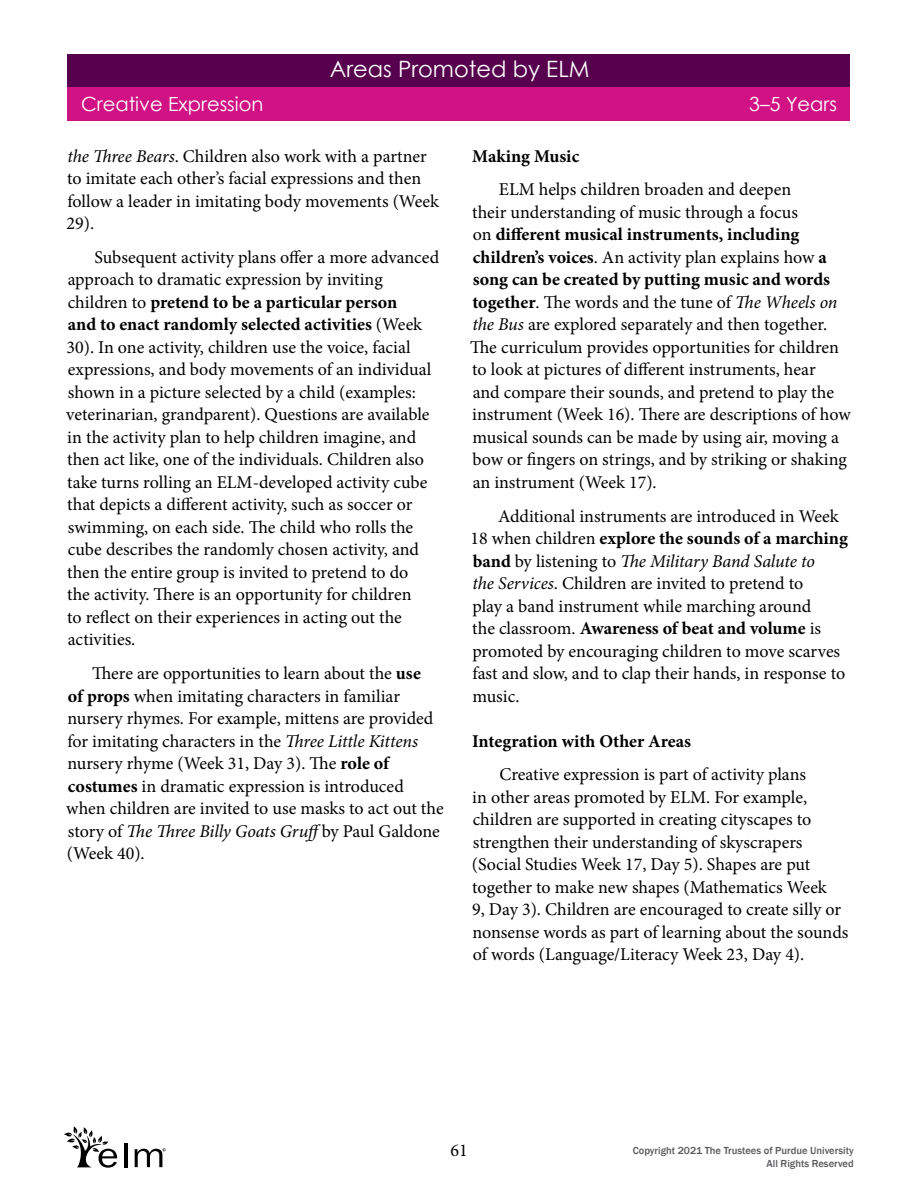
<style>
.page{position:relative;width:918px;height:1188px;background:#fff}
.page>*{position:absolute;margin:0;border:0;box-sizing:border-box;transform-origin:0 0}
.t1{font:22.5px "Century Gothic";color:#fff}
.t2{font:19.5px "Century Gothic";color:#fff}
.t3{font:18px/22.5px "Minion Pro";color:#000}
.t4{font:700 18px "Minion Pro";color:#000}
.t5{font:500 10.5px/12.6px "Franklin Gothic";color:#58595b;text-align:right}
.s1{font-style:italic}
.s2{font-weight:700}
</style>
<div class="page">
<div style="left:68px;top:54px;width:782px;height:34px;background:#56004e"></div>
<div style="left:68px;top:87px;width:782px;height:34px;background:#d11284"></div>
<hr style="left:124px;top:1143px;width:3px;height:24px;background:#000">
<svg style="left:64px;top:1126px;width:53px;height:42px"></svg>
<svg style="left:135px;top:1148px;width:31px;height:19px"></svg>
<p class="t1" style="left:330px;top:54px;width:261px">Areas Promoted by ELM</p>
<p class="t2" style="left:81px;top:90px;width:184px">Creative Expression</p>
<p class="t2" style="left:749px;top:90px;width:89px">3–5 Years</p>
<p class="t3" style="left:67px;top:145px;width:374px"><span class="s1">the Three Bears</span>. Children also work with a partner to imitate each other’s facial expressions and then follow a leader in imitating body movements (Week 29).</p>
<p class="t3" style="left:66px;top:246px;width:374px;text-indent:28px">Subsequent activity plans offer a more advanced approach to dramatic expression by inviting children to <span class="s2">pretend to be a particular person<br>and to enact randomly selected activities</span> (Week 30). In one activity, children use the voice, facial expressions, and body movements of an individual shown in a picture selected by a child (examples: veterinarian, grandparent). Questions are available in the activity plan to help children imagine, and then act like, one of the individuals. Children also take turns rolling an ELM-developed activity cube that depicts a different activity, such as soccer or swimming, on each side. The child who rolls the cube describes the randomly chosen activity, and then the entire group is invited to pretend to do<br>the activity. There is an opportunity for children<br>to reflect on their experiences in acting out the activities.</p>
<p class="t3" style="left:66px;top:662px;width:379px;text-indent:26px">There are opportunities to learn about the <span class="s2">use<br>of props</span> when imitating characters in familiar nursery rhymes. For example, mittens are provided for imitating characters in the <span class="s1">Three Little Kittens </span>nursery rhyme (Week 31, Day 3). The <span class="s2">role of costumes</span> in dramatic expression is introduced when children are invited to use masks to act out the story of <span class="s1">The Three Billy Goats Gruff</span>by Paul Galdone (Week 40).</p>
<p class="t4" style="left:472px;top:143px;width:109px">Making Music</p>
<p class="t3" style="left:470px;top:178px;width:382px;text-indent:29px">ELM helps children broaden and deepen<br>their understanding of music through a focus<br>on <span class="s2">different musical instruments, including children’s voices</span>. An activity plan explains how <span class="s2">a song can be created by putting music and words together</span>. The words and the tune of <span class="s1">The Wheels on the Bus</span> are explored separately and then together.<br>The curriculum provides opportunities for children to look at pictures of different instruments, hear<br>and compare their sounds, and pretend to play the instrument (Week 16). There are descriptions of how musical sounds can be made by using air, moving a bow or fingers on strings, and by striking or shaking an instrument (Week 17).</p>
<p class="t3" style="left:471px;top:505px;width:379px;text-indent:28px">Additional instruments are introduced in Week 18 when children <span class="s2">explore the sounds of a marching band</span> by listening to <span class="s1">The Military Band Salute to<br>the Services</span>. Children are invited to pretend to<br>play a band instrument while marching around<br>the classroom. <span class="s2">Awareness of beat and volume</span> is promoted by encouraging children to move scarves fast and slow, and to clap their hands, in response to music.</p>
<p class="t4" style="left:472px;top:728px;width:221px">Integration with Other Areas</p>
<p class="t3" style="left:472px;top:763px;width:378px;text-indent:28px">Creative expression is part of activity plans<br>in other areas promoted by ELM. For example, children are supported in creating cityscapes to strengthen their understanding of skyscrapers (Social Studies Week 17, Day 5). Shapes are put together to make new shapes (Mathematics Week<br>9, Day 3). Children are encouraged to create silly or nonsense words as part of learning about the sounds of words (Language/Literacy Week 23, Day 4).</p>
<p class="t3" style="left:450px;top:1140px;width:19px">61</p>
<p class="t5" style="left:633px;top:1145px;width:222px">Copyright 2021 The Trustees of Purdue University<br>All Rights Reserved</p>
</div>
